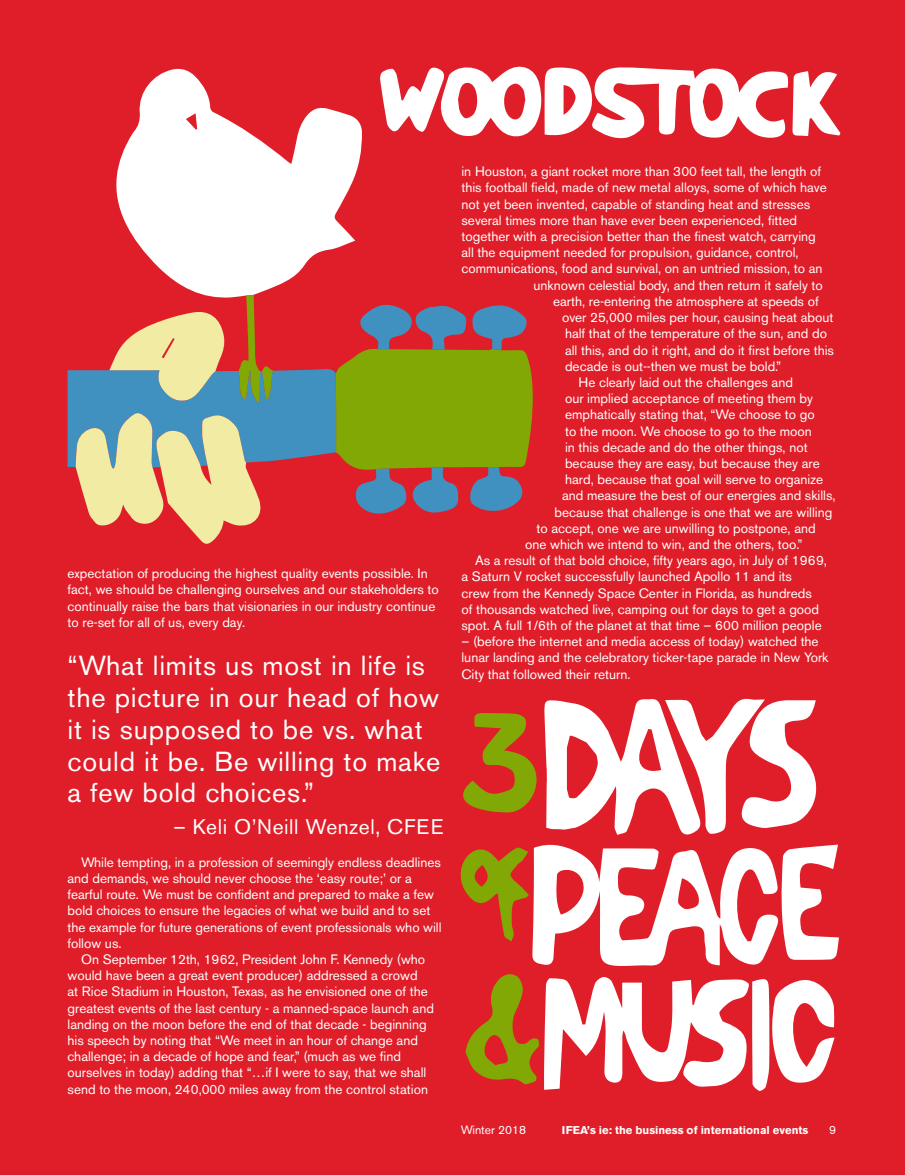
<style>
.page{position:relative;width:905px;height:1175px;background:#fff}
.page>*{position:absolute;margin:0;border:0;box-sizing:border-box;transform-origin:0 0}
.t1{font:27.3px/32px "Akzidenz Grotesk BE";letter-spacing:.03em;color:#fff}
.t2{font:21px "Akzidenz Grotesk BE";letter-spacing:.03em;color:#fff}
.Body_Text_Black{font:13.5px/16.2px "Akzidenz Grotesk BE";color:#fff}
.t3{font:12px "Akzidenz Grotesk BE";color:#fff}
.t4{font:700 11.25px "Akzidenz Grotesk BE";color:#fff}
</style>
<div class="page">
<div style="left:0;top:0;width:904px;height:1174px;background:#e01e29"></div>
<svg style="left:380px;top:66px;width:460px;height:73px"></svg>
<svg style="left:116px;top:68px;width:246px;height:227px;fill:#fff"></svg>
<svg style="left:67px;top:295px;width:466px;height:249px"></svg>
<svg style="left:465px;top:974px;width:369px;height:117px"></svg>
<svg style="left:463px;top:698px;width:354px;height:137px"></svg>
<svg style="left:460px;top:844px;width:378px;height:122px"></svg>
<p class="Body_Text_Black" style="left:68px;top:565px;width:373px">expectation of producing the highest quality events possible. In fact, we should be challenging ourselves and our stakeholders to continually raise the bars that visionaries in our industry continue to re-set for all of us, every day.</p>
<p class="t1" style="left:68px;top:649px;width:374px">“What limits us most in life is the picture in our head of how it is supposed to be vs. what could it be. Be willing to make a few bold choices.”</p>
<p class="t2" style="left:174px;top:814px;width:271px">– Keli O’Neill Wenzel, CFEE</p>
<p class="Body_Text_Black" style="left:68px;top:854px;width:375px;text-indent:14px">While tempting, in a profession of seemingly endless deadlines and demands, we should never choose the ‘easy route;’ or a fearful route. We must be confident and prepared to make a few bold choices to ensure the legacies of what we build and to set the example for future generations of event professionals who will follow us.</p>
<p class="Body_Text_Black" style="left:68px;top:951px;width:368px;text-indent:14px">On September 12th, 1962, President John F. Kennedy (who would have been a great event producer) addressed a crowd<br>at Rice Stadium in Houston, Texas, as he envisioned one of the greatest events of the last century - a manned-space launch and landing on the moon before the end of that decade - beginning his speech by noting that “We meet in an hour of change and challenge; in a decade of hope and fear,” (much as we find ourselves in today) adding that “…if I were to say, that we shall send to the moon, 240,000 miles away from the control station</p>
<p class="Body_Text_Black" style="left:461px;top:163px;width:361px">in Houston, a giant rocket more than 300 feet tall, the length of</p>
<p class="Body_Text_Black" style="left:461px;top:180px;width:367px">this football field, made of new metal alloys, some of which have</p>
<p class="Body_Text_Black" style="left:461px;top:196px;width:350px">not yet been invented, capable of standing heat and stresses</p>
<p class="Body_Text_Black" style="left:461px;top:212px;width:337px">several times more than have ever been experienced, fitted</p>
<p class="Body_Text_Black" style="left:461px;top:228px;width:356px">together with a precision better than the finest watch, carrying</p>
<p class="Body_Text_Black" style="left:461px;top:244px;width:338px">all the equipment needed for propulsion, guidance, control,</p>
<p class="Body_Text_Black" style="left:461px;top:261px;width:362px">communications, food and survival, on an untried mission, to an</p>
<p class="Body_Text_Black" style="left:533px;top:277px;width:291px">unknown celestial body, and then return it safely to</p>
<p class="Body_Text_Black" style="left:553px;top:293px;width:267px">earth, re-entering the atmosphere at speeds of</p>
<p class="Body_Text_Black" style="left:562px;top:309px;width:273px">over 25,000 miles per hour, causing heat about</p>
<p class="Body_Text_Black" style="left:565px;top:325px;width:263px">half that of the temperature of the sun, and do</p>
<p class="Body_Text_Black" style="left:565px;top:342px;width:270px">all this, and do it right, and do it first before this</p>
<p class="Body_Text_Black" style="left:565px;top:358px;width:218px">decade is out--then we must be bold.”</p>
<p class="Body_Text_Black" style="left:578px;top:374px;width:216px">He clearly laid out the challenges and</p>
<p class="Body_Text_Black" style="left:565px;top:390px;width:249px">our implied acceptance of meeting them by</p>
<p class="Body_Text_Black" style="left:565px;top:406px;width:251px">emphatically stating that, “We choose to go</p>
<p class="Body_Text_Black" style="left:565px;top:423px;width:248px">to the moon. We choose to go to the moon</p>
<p class="Body_Text_Black" style="left:565px;top:439px;width:244px">in this decade and do the other things, not</p>
<p class="Body_Text_Black" style="left:565px;top:455px;width:256px">because they are easy, but because they are</p>
<p class="Body_Text_Black" style="left:565px;top:471px;width:259px">hard, because that goal will serve to organize</p>
<p class="Body_Text_Black" style="left:562px;top:487px;width:275px">and measure the best of our energies and skills,</p>
<p class="Body_Text_Black" style="left:554px;top:504px;width:279px">because that challenge is one that we are willing</p>
<p class="Body_Text_Black" style="left:536px;top:520px;width:281px">to accept, one we are unwilling to postpone, and</p>
<p class="Body_Text_Black" style="left:525px;top:536px;width:279px">one which we intend to win, and the others, too.”</p>
<p class="Body_Text_Black" style="left:461px;top:552px;width:367px;text-indent:14px">As a result of that bold choice, fifty years ago, in July of 1969, a Saturn V rocket successfully launched Apollo 11 and its<br>crew from the Kennedy Space Center in Florida, as hundreds<br>of thousands watched live, camping out for days to get a good spot. A full 1/6th of the planet at that time – 600 million people</p>
<p class="Body_Text_Black" style="left:461px;top:633px;width:368px">– (before the internet and media access of today) watched the lunar landing and the celebratory ticker-tape parade in New York<br>City that followed their return.</p>
<p class="t3" style="left:461px;top:1123px;width:67px">Winter 2018</p>
<p class="t4" style="left:562px;top:1124px;width:248px">IFEA’s ie: the business of international events</p>
<p class="t3" style="left:829px;top:1123px;width:8px">9</p>
</div>
